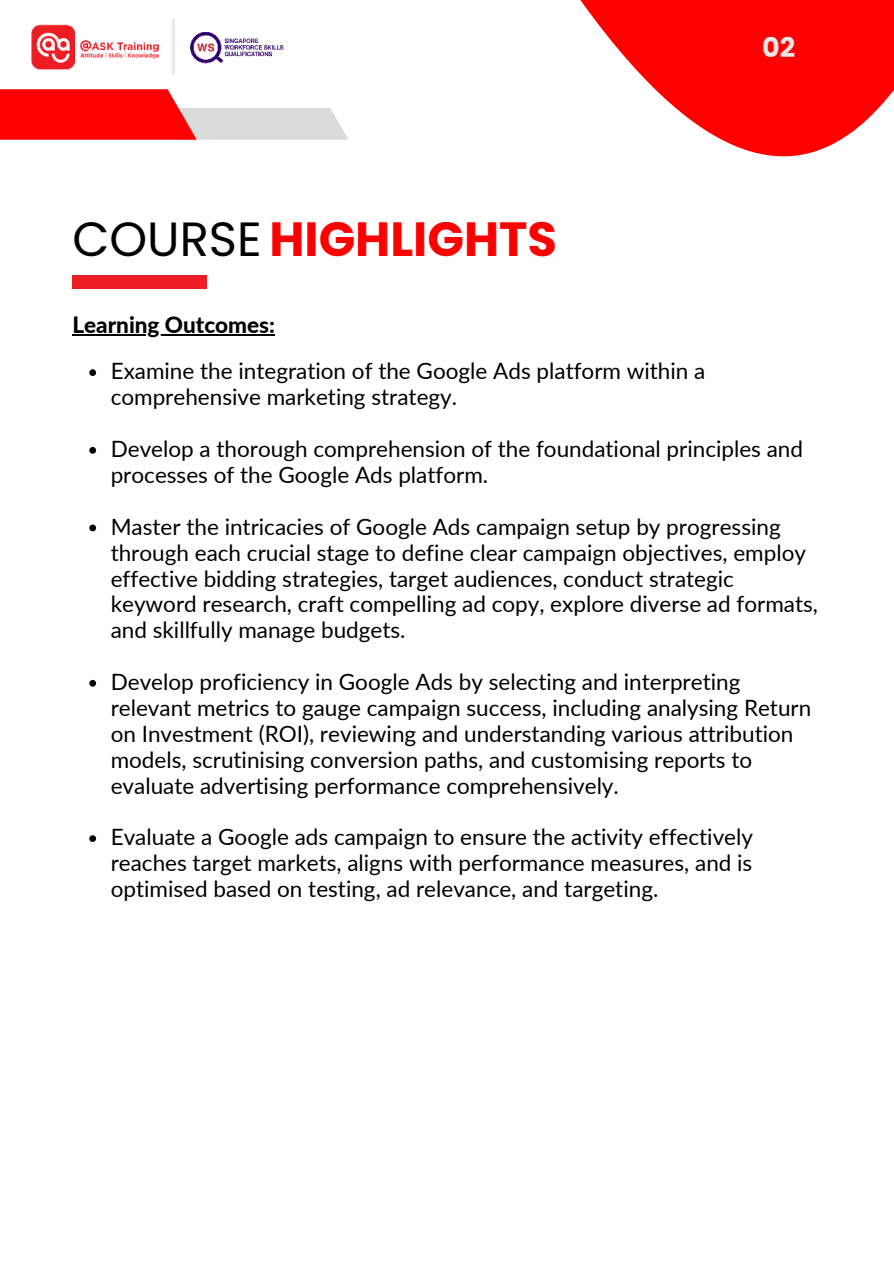
<style>
.page{position:relative;width:894px;height:1264px;background:#fff}
.page>*{position:absolute;margin:0;border:0;box-sizing:border-box;transform-origin:0 0}
.t1{font:700 48px "Poppins";color:#f00}
.t2{font:700 27px "Poppins";color:#e8e8e8}
.t3{font:22.5px/25.8px "Lato";color:#000}
.t4{font:800 22.5px "Lato";color:#000}
.s1{font-weight:400;color:#000}
</style>
<div class="page">
<img style="left:172px;top:19px;width:112px;height:56px">
<img style="left:31px;top:24px;width:128px;height:46px">
<hr style="left:173px;top:19px;width:2px;height:56px;background:#e9e9e9">
<svg style="left:580px;top:0;width:313px;height:157px;fill:#f00"></svg>
<svg style="left:0;top:89px;width:348px;height:51px"></svg>
<div style="left:72px;top:275px;width:135px;height:13px;background:#ec1d23"></div>
<hr style="left:72px;top:334px;width:203px;height:2px;background:#000">
<svg style="left:89px;top:369px;width:7px;height:7px"></svg>
<svg style="left:89px;top:447px;width:7px;height:6px"></svg>
<svg style="left:89px;top:524px;width:7px;height:7px"></svg>
<svg style="left:89px;top:680px;width:7px;height:6px"></svg>
<svg style="left:89px;top:835px;width:7px;height:7px"></svg>
<h1 class="t1" style="left:72px;top:211px;width:486px"><span class="s1">COURSE</span> HIGHLIGHTS</h1>
<p class="t2" style="left:762px;top:32px;width:35px">02</p>
<p class="t4" style="left:72px;top:308px;width:204px">Learning Outcomes:</p>
<p class="t3" style="left:111px;top:357px;width:596px">Examine the integration of the Google Ads platform within a comprehensive marketing strategy.</p>
<p class="t3" style="left:111px;top:435px;width:693px">Develop a thorough comprehension of the foundational principles and processes of the Google Ads platform.</p>
<p class="t3" style="left:111px;top:512px;width:708px">Master the intricacies of Google Ads campaign setup by progressing through each crucial stage to define clear campaign objectives, employ effective bidding strategies, target audiences, conduct strategic keyword research, craft compelling ad copy, explore diverse ad formats, and skillfully manage budgets.</p>
<p class="t3" style="left:111px;top:668px;width:702px">Develop proficiency in Google Ads by selecting and interpreting relevant metrics to gauge campaign success, including analysing Return on Investment (ROI), reviewing and understanding various attribution models, scrutinising conversion paths, and customising reports to evaluate advertising performance comprehensively.</p>
<p class="t3" style="left:111px;top:823px;width:643px;text-align:justify">Evaluate a Google ads campaign to ensure the activity effectively reaches target markets, aligns with performance measures, and is optimised based on testing, ad relevance, and targeting.</p>
</div>
